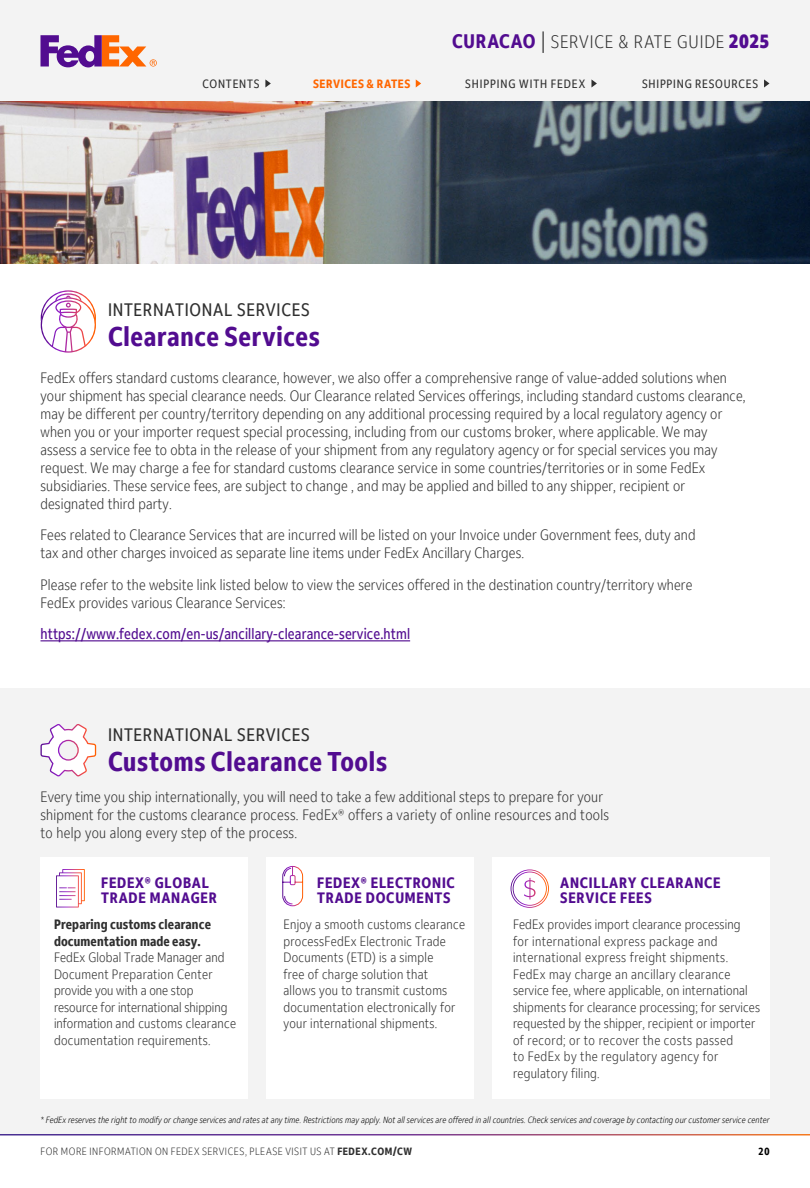
<style>
.page{position:relative;width:810px;height:1188px;background:#fff}
.page>*{position:absolute;margin:0;border:0;box-sizing:border-box;transform-origin:0 0}
.t1{font:700 condensed 27px "Fed Ex Sans App";letter-spacing:.025em;color:#520c90}
.t2{font:condensed 18px "Fed Ex Sans App";letter-spacing:.04em;color:#2f2f2f}
.t3{font:300 condensed 18px "Fed Ex Sans App";letter-spacing:.05em;color:#2f2f2f}
.t4{font:300 condensed 15px/18px "Fed Ex Sans App";letter-spacing:.01em;color:#2f2f2f}
.t5{font:700 condensed 15px/15px "Fed Ex Sans App";letter-spacing:.05em;color:#520c90}
.t6{font:condensed 15px "Fed Ex Sans App";letter-spacing:.01em;color:#520c90}
.t7{font:300 condensed 13.5px/16.5px "Fed Ex Sans App";letter-spacing:.02em;color:#2f2f2f}
.t8{font:700 condensed 13.5px/16.5px "Fed Ex Sans App";letter-spacing:.01em;color:#2f2f2f}
.t9{font:condensed 12px "Fed Ex Sans App";letter-spacing:.07em;color:#2f2f2f}
.t10{font:700 condensed 12px "Fed Ex Sans App";letter-spacing:.05em;color:#f60}
.t11{font:300 condensed 10.5px "Fed Ex Sans App";letter-spacing:.05em;color:#2f2f2f}
.t12{font:700 condensed 10.5px "Fed Ex Sans App";color:#000}
.t13{font:italic 300 condensed 9px "Fed Ex Sans App";letter-spacing:.01em;color:#000}
.s1{font-weight:700;font-size:19.5px;color:#520c90}
.s2{font-size:22.5px}
.s3{font-weight:800;font-size:19.5px;color:#520c90}
.s4{font-weight:700}
</style>
<div class="page">
<div style="left:0;top:0;width:810px;height:101px;background:#f3f3f3"></div>
<svg style="left:265px;top:79px;width:6px;height:9px"></svg>
<svg style="left:764px;top:79px;width:6px;height:9px"></svg>
<svg style="left:591px;top:79px;width:6px;height:9px"></svg>
<svg style="left:40px;top:35px;width:117px;height:32px"></svg>
<img style="left:0;top:101px;width:810px;height:162px">
<div style="left:0;top:688px;width:810px;height:446px;background:#f3f3f3"></div>
<div style="left:40px;top:857px;width:208px;height:242px;background:#fff"></div>
<div style="left:266px;top:857px;width:208px;height:242px;background:#fff"></div>
<div style="left:492px;top:857px;width:278px;height:242px;background:#fff"></div>
<svg style="left:282px;top:865px;width:22px;height:42px"></svg>
<svg style="left:40px;top:724px;width:57px;height:53px"></svg>
<svg style="left:56px;top:869px;width:29px;height:38px"></svg>
<svg style="left:511px;top:869px;width:38px;height:39px"></svg>
<svg style="left:40px;top:290px;width:56px;height:63px"></svg>
<hr style="left:40px;top:640px;width:370px;height:1px;background:#520c90">
<svg style="left:416px;top:79px;width:5px;height:9px"></svg>
<p class="t3" style="left:452px;top:31px;width:319px"><span class="s1">CURACAO</span> <span class="s2">|</span> SERVICE &amp; RATE GUIDE <span class="s3">2025</span></p>
<p class="t9" style="left:202px;top:76px;width:58px">CONTENTS</p>
<p class="t9" style="left:465px;top:76px;width:122px">SHIPPING WITH FEDEX</p>
<p class="t9" style="left:642px;top:76px;width:118px">SHIPPING RESOURCES</p>
<p class="t10" style="left:313px;top:76px;width:99px">SERVICES &amp; RATES</p>
<p class="t2" style="left:108px;top:299px;width:203px">INTERNATIONAL SERVICES</p>
<h1 class="t1" style="left:108px;top:321px;width:213px">Clearance Services</h1>
<p class="t4" style="left:40px;top:369px;width:707px">FedEx offers standard customs clearance, however, we also offer a comprehensive range of value-added solutions when your shipment has special clearance needs. Our Clearance related Services offerings, including standard customs clearance, may be different per country/territory depending on any additional processing required by a local regulatory agency or when you or your importer request special processing, including from our customs broker, where applicable. We may assess a service fee to obta in the release of your shipment from any regulatory agency or for special services you may request. We may charge a fee for standard customs clearance service in some countries/territories or in some FedEx subsidiaries. These service fees, are subject to change , and may be applied and billed to any shipper, recipient or designated third party.</p>
<p class="t4" style="left:40px;top:526px;width:657px">Fees related to Clearance Services that are incurred will be listed on your Invoice under Government fees, duty and tax and other charges invoiced as separate line items under FedEx Ancillary Charges.</p>
<p class="t4" style="left:40px;top:576px;width:653px">Please refer to the website link listed below to view the services offered in the destination country/territory where<br>FedEx provides various Clearance Services:</p>
<p class="t6" style="left:40px;top:625px;width:371px">https://www.fedex.com/en-us/ancillary-clearance-service.html</p>
<p class="t2" style="left:108px;top:724px;width:203px">INTERNATIONAL SERVICES</p>
<h1 class="t1" style="left:108px;top:746px;width:281px">Customs Clearance Tools</h1>
<p class="t4" style="left:40px;top:787px;width:570px">Every time you ship internationally, you will need to take a few additional steps to prepare for your shipment for the customs clearance process. FedEx® offers a variety of online resources and tools to help you along every step of the process.</p>
<p class="t5" style="left:101px;top:876px;width:117px">FEDEX® GLOBAL<br>TRADE MANAGER</p>
<p class="t5" style="left:317px;top:876px;width:139px">FEDEX® ELECTRONIC<br>TRADE DOCUMENTS</p>
<p class="t5" style="left:560px;top:876px;width:162px">ANCILLARY CLEARANCE<br>SERVICE FEES</p>
<p class="t8" style="left:54px;top:916px;width:159px">Preparing customs clearance documentation made easy.</p>
<p class="t7" style="left:54px;top:949px;width:184px">FedEx Global Trade Manager and<br>Document Preparation Center provide you with a one stop resource for international shipping information and customs clearance documentation requirements.</p>
<p class="t7" style="left:284px;top:916px;width:183px">Enjoy a smooth customs clearance processFedEx Electronic Trade<br>Documents (ETD) is a simple<br>free of charge solution that<br>allows you to transmit customs documentation electronically for your international shipments.</p>
<p class="t7" style="left:513px;top:916px;width:249px">FedEx provides import clearance processing<br>for international express package and international express freight shipments.<br>FedEx may charge an ancillary clearance service fee, where applicable, on international shipments for clearance processing; for services requested by the shipper, recipient or importer of record; or to recover the costs passed<br>to FedEx by the regulatory agency for regulatory filing.</p>
<p class="t13" style="left:40px;top:1115px;width:730px">* FedEx reserves the right to modify or change services and rates at any time. Restrictions may apply. Not all services are offered in all countries. Check services and coverage by contacting our customer service center</p>
<p class="t11" style="left:40px;top:1145px;width:373px">FOR MORE INFORMATION ON FEDEX SERVICES, PLEASE VISIT US AT <span class="s4">FEDEX.COM/CW</span></p>
<p class="t12" style="left:759px;top:1145px;width:12px">20</p>
</div>
